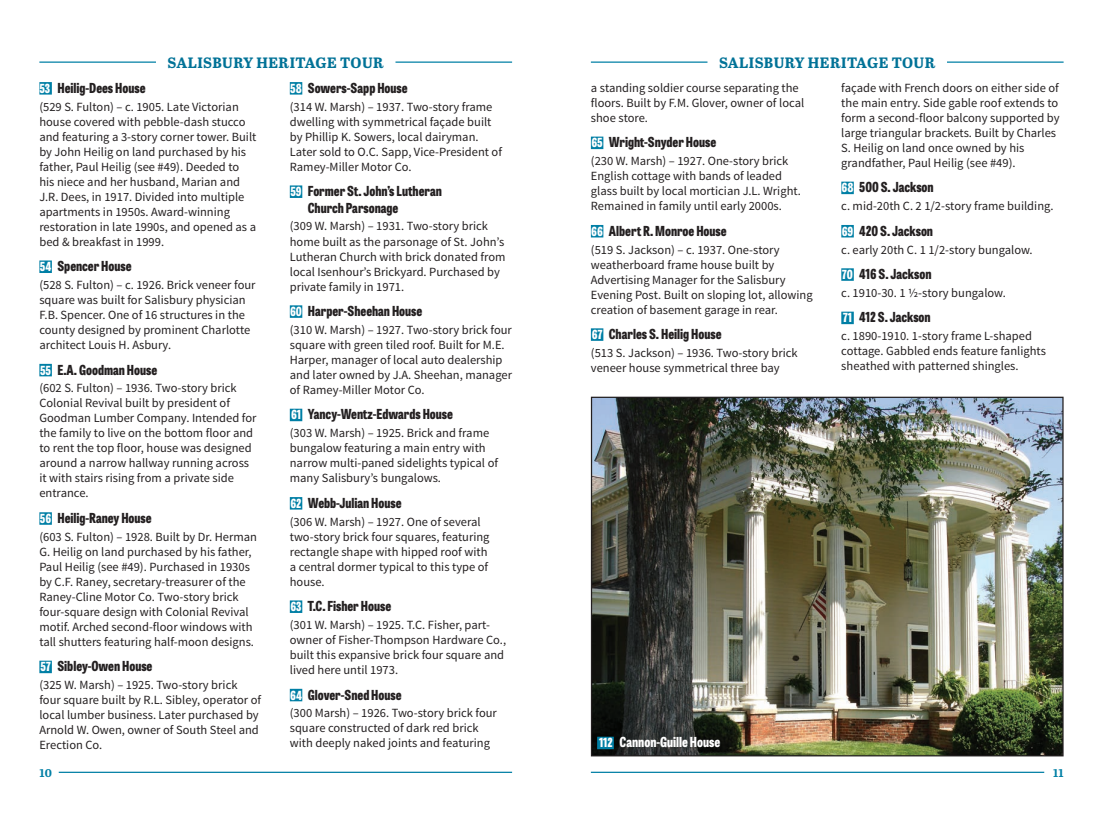
<style>
.page{position:relative;width:1103px;height:833px;background:#fff}
.page>*{position:absolute;margin:0;border:0;box-sizing:border-box;transform-origin:0 0}
.t1{font:700 15px "Abril Text";letter-spacing:.03em;color:#007297}
.t2{font:800 13.75px/16.5px "Tablet Gothic Condensed";color:#231f20}
.t3{font:800 13.75px "Tablet Gothic Condensed";color:#fff}
.t4{font:12.5px/15px "Source Sans Pro";color:#231f20}
.t5{font:700 11.25px "Abril Text";color:#007fa5}
.s1{font-size:12.5px;color:#fff}
.s2{font-size:12.5px}
</style>
<div class="page">
<hr style="left:39px;top:61px;width:117px;height:2px;background:#007fa5">
<hr style="left:59px;top:771px;width:453px;height:1px;background:#007fa5">
<hr style="left:395px;top:61px;width:117px;height:2px;background:#007fa5">
<div style="left:39px;top:82px;width:13px;height:13px;background:#007fa5"></div>
<div style="left:39px;top:260px;width:13px;height:13px;background:#007fa5"></div>
<div style="left:39px;top:364px;width:13px;height:12px;background:#007fa5"></div>
<div style="left:39px;top:512px;width:13px;height:12px;background:#007fa5"></div>
<div style="left:39px;top:660px;width:13px;height:13px;background:#007fa5"></div>
<div style="left:290px;top:82px;width:12px;height:13px;background:#007fa5"></div>
<div style="left:290px;top:185px;width:12px;height:13px;background:#007fa5"></div>
<div style="left:290px;top:305px;width:12px;height:13px;background:#007fa5"></div>
<div style="left:290px;top:408px;width:12px;height:13px;background:#007fa5"></div>
<div style="left:290px;top:497px;width:12px;height:12px;background:#007fa5"></div>
<div style="left:290px;top:600px;width:12px;height:13px;background:#007fa5"></div>
<div style="left:290px;top:688px;width:12px;height:13px;background:#007fa5"></div>
<hr style="left:591px;top:771px;width:453px;height:1px;background:#007fa5">
<hr style="left:591px;top:61px;width:116px;height:2px;background:#007fa5">
<hr style="left:947px;top:61px;width:116px;height:2px;background:#007fa5">
<div style="left:591px;top:137px;width:12px;height:12px;background:#007fa5"></div>
<div style="left:591px;top:225px;width:12px;height:12px;background:#007fa5"></div>
<div style="left:591px;top:328px;width:12px;height:13px;background:#007fa5"></div>
<div style="left:841px;top:182px;width:12px;height:12px;background:#007fa5"></div>
<div style="left:841px;top:225px;width:12px;height:12px;background:#007fa5"></div>
<div style="left:841px;top:268px;width:12px;height:13px;background:#007fa5"></div>
<div style="left:841px;top:311px;width:12px;height:13px;background:#007fa5"></div>
<img style="left:593px;top:398px;width:468px;height:356px">
<div style="left:597px;top:736px;width:17px;height:13px;background:#007fa5"></div>
<p class="t1" style="left:167px;top:52px;width:218px">SALISBURY HERITAGE TOUR</p>
<p class="t2" style="left:39px;top:79px;width:108px"><span class="s1">53</span> Heilig-Dees House</p>
<p class="t4" style="left:39px;top:99px;width:218px">(529 S. Fulton) – c. 1905. Late Victorian house covered with pebble-dash stucco and featuring a 3-story corner tower. Built by John Heilig on land purchased by his father, Paul Heilig (see #49). Deeded to his niece and her husband, Marian and J.R. Dees, in 1917. Divided into multiple apartments in 1950s. Award-winning restoration in late 1990s, and opened as a bed &amp; breakfast in 1999.</p>
<p class="t2" style="left:40px;top:257px;width:93px"><span class="s1">54</span> Spencer House</p>
<p class="t4" style="left:39px;top:277px;width:218px">(528 S. Fulton) – c. 1926. Brick veneer four square was built for Salisbury physician F.B. Spencer. One of 16 structures in the county designed by prominent Charlotte architect Louis H. Asbury.</p>
<p class="t2" style="left:40px;top:360px;width:119px"><span class="s1">55</span> E.A. Goodman House</p>
<p class="t4" style="left:39px;top:381px;width:218px">(602 S. Fulton) – 1936. Two-story brick Colonial Revival built by president of Goodman Lumber Company. Intended for the family to live on the bottom floor and to rent the top floor, house was designed around a narrow hallway running across it with stairs rising from a private side entrance.</p>
<p class="t2" style="left:40px;top:508px;width:113px"><span class="s1">56</span> Heilig-Raney House</p>
<p class="t4" style="left:39px;top:529px;width:219px">(603 S. Fulton) – 1928. Built by Dr. Herman G. Heilig on land purchased by his father, Paul Heilig (see #49). Purchased in 1930s by C.F. Raney, secretary-treasurer of the Raney-Cline Motor Co. Two-story brick four-square design with Colonial Revival motif. Arched second-floor windows with tall shutters featuring half-moon designs.</p>
<p class="t2" style="left:41px;top:657px;width:113px"><span class="s1">57</span> Sibley-Owen House</p>
<p class="t4" style="left:39px;top:677px;width:223px">(325 W. Marsh) – 1925. Two-story brick four square built by R.L. Sibley, operator of local lumber business. Later purchased by Arnold W. Owen, owner of South Steel and Erection Co.</p>
<p class="t5" style="left:39px;top:764px;width:14px">10</p>
<p class="t2" style="left:290px;top:79px;width:119px"><span class="s1">58</span> Sowers-Sapp House</p>
<p class="t4" style="left:290px;top:99px;width:214px">(314 W. Marsh) – 1937. Two-story frame dwelling with symmetrical façade built by Phillip K. Sowers, local dairyman.<br>Later sold to O.C. Sapp, Vice-President of Ramey-Miller Motor Co.</p>
<p class="t2" style="left:308px;top:182px;width:136px;text-indent:-17px"><span class="s1">59</span> Former St. John’s Lutheran<br>Church Parsonage</p>
<p class="t4" style="left:290px;top:219px;width:217px">(309 W. Marsh) – 1931. Two-story brick home built as the parsonage of St. John’s Lutheran Church with brick donated from local Isenhour’s Brickyard. Purchased by private family in 1971.</p>
<p class="t2" style="left:290px;top:302px;width:134px"><span class="s1">60</span> Harper-Sheehan House</p>
<p class="t4" style="left:290px;top:322px;width:224px">(310 W. Marsh) – 1927. Two-story brick four square with green tiled roof. Built for M.E.<br>Harper, manager of local auto dealership and later owned by J.A. Sheehan, manager of Ramey-Miller Motor Co.</p>
<p class="t2" style="left:291px;top:405px;width:163px"><span class="s1">61</span> Yancy-Wentz-Edwards House</p>
<p class="t4" style="left:290px;top:426px;width:210px">(303 W. Marsh) – 1925. Brick and frame bungalow featuring a main entry with narrow multi-paned sidelights typical of many Salisbury’s bungalows.</p>
<p class="t2" style="left:290px;top:493px;width:112px"><span class="s1">62</span> Webb-Julian House</p>
<p class="t4" style="left:290px;top:514px;width:201px">(306 W. Marsh) – 1927. One of several two-story brick four squares, featuring rectangle shape with hipped roof with a central dormer typical to this type of house.</p>
<p class="t2" style="left:290px;top:597px;width:102px"><span class="s1">63</span> T.C. Fisher House</p>
<p class="t4" style="left:290px;top:617px;width:218px">(301 W. Marsh) – 1925. T.C. Fisher, part&shy;owner of Fisher-Thompson Hardware Co., built this expansive brick four square and lived here until 1973.</p>
<p class="t2" style="left:290px;top:685px;width:113px"><span class="s1">64</span> Glover-Sned House</p>
<p class="t4" style="left:290px;top:705px;width:209px">(300 Marsh) – 1926. Two-story brick four square constructed of dark red brick with deeply naked joints and featuring</p>
<p class="t1" style="left:719px;top:52px;width:218px">SALISBURY HERITAGE TOUR</p>
<p class="t4" style="left:591px;top:80px;width:215px">a standing soldier course separating the floors. Built by F.M. Glover, owner of local shoe store.</p>
<p class="t2" style="left:591px;top:133px;width:126px"><span class="s1">65</span> Wright-Snyder House</p>
<p class="t4" style="left:591px;top:154px;width:212px">(230 W. Marsh) – 1927. One-story brick English cottage with bands of leaded glass built by local mortician J.L. Wright.<br>Remained in family until early 2000s.</p>
<p class="t2" style="left:591px;top:221px;width:137px"><span class="s1">66</span> Albert R. Monroe House</p>
<p class="t4" style="left:591px;top:242px;width:223px">(519 S. Jackson) – c. 1937. One-story weatherboard frame house built by Advertising Manager for the Salisbury Evening Post. Built on sloping lot, allowing creation of basement garage in rear.</p>
<p class="t2" style="left:592px;top:325px;width:131px"><span class="s1">67</span> Charles S. Heilig House</p>
<p class="t4" style="left:591px;top:345px;width:208px">(513 S. Jackson) – 1936. Two-story brick veneer house symmetrical three bay</p>
<p class="t4" style="left:841px;top:80px;width:220px">façade with French doors on either side of the main entry. Side gable roof extends to form a second-floor balcony supported by large triangular brackets. Built by Charles S. Heilig on land once owned by his grandfather, Paul Heilig (see #49).</p>
<p class="t2" style="left:841px;top:178px;width:94px"><span class="s1">68</span> 500 S. Jackson</p>
<p class="t4" style="left:841px;top:199px;width:214px">c. mid-20th C. 2 1/2-story frame building.</p>
<p class="t2" style="left:841px;top:221px;width:93px"><span class="s1">69</span> 420 S. Jackson</p>
<p class="t4" style="left:841px;top:242px;width:193px">c. early 20th C. 1 1/2-story bungalow.</p>
<p class="t2" style="left:842px;top:265px;width:91px"><span class="s1">70</span> 416 S. Jackson</p>
<p class="t4" style="left:841px;top:285px;width:166px">c. 1910-30. 1 ½-story bungalow.</p>
<p class="t2" style="left:843px;top:308px;width:89px"><span class="s1">71</span> 412 S. Jackson</p>
<p class="t4" style="left:841px;top:329px;width:206px">c. 1890-1910. 1-story frame L-shaped cottage. Gabbled ends feature fanlights sheathed with patterned shingles.</p>
<p class="t3" style="left:599px;top:731px;width:123px"><span class="s2">112</span> Cannon-Guille House</p>
<p class="t5" style="left:1053px;top:764px;width:12px">11</p>
</div>
